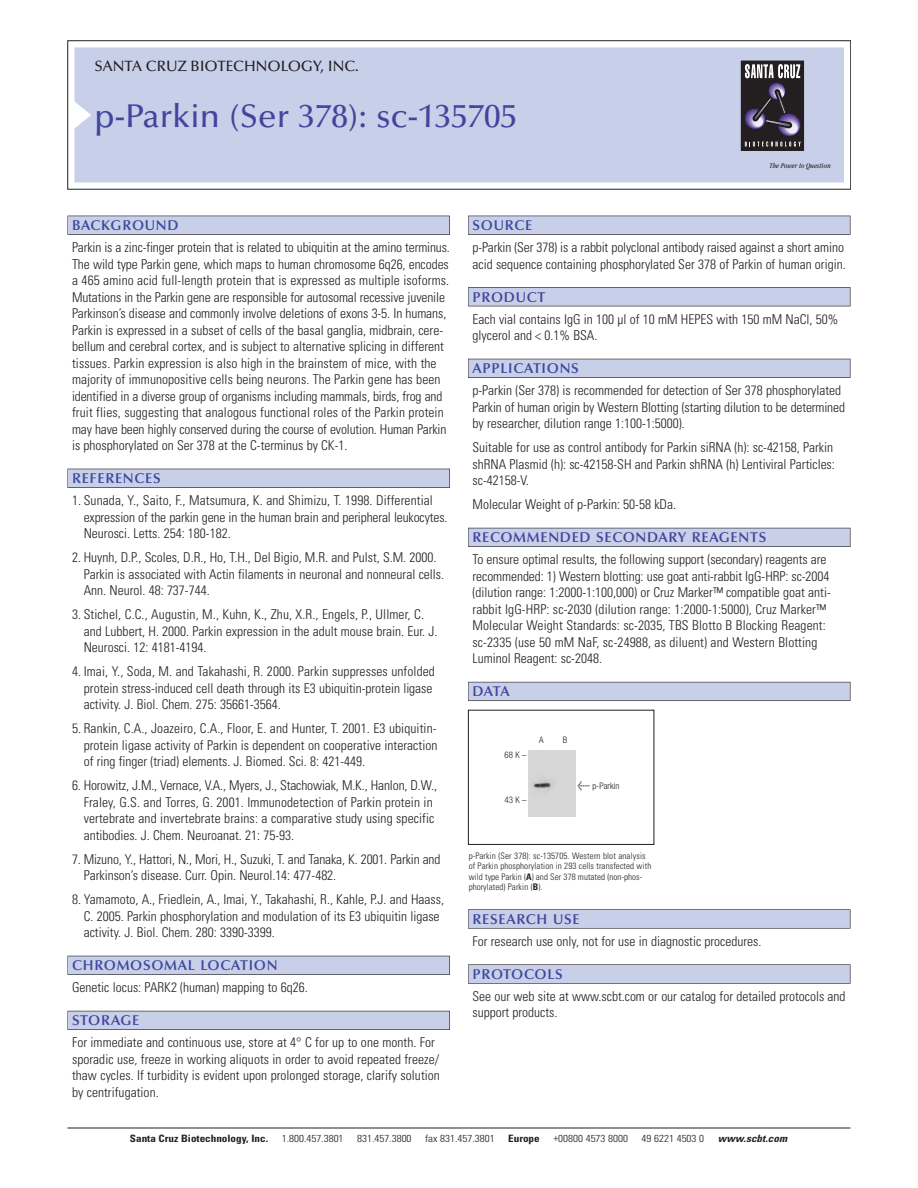
<style>
.page{position:relative;width:918px;height:1188px;background:#fff}
.page>*{position:absolute;margin:0;border:0;box-sizing:border-box;transform-origin:0 0}
.t1{font:500 33px "Optima";color:#41459c}
.t2{font:500 15px "Optima";color:#231f20}
.t3{font:600 14.25px "Optima";letter-spacing:.05em;color:#41459c}
.t4{font:300 condensed 13.5px/16.5px "Univers";color:#231f20}
.t5{font:300 condensed 10.2px "Univers";color:#231f20;scale:1.1 1}
.t6{font:700 condensed 10.2px "Univers";color:#231f20;scale:1.1 1}
.t7{font:italic 700 condensed 10.2px "Univers";color:#231f20;scale:1.1 1}
.t8{font:300 condensed 9px/10.5px "Univers";letter-spacing:.01em;color:#231f20}
.t9{font:300 condensed 9px "Helvetica Neue";color:#231f20}
.t10{font:italic condensed 7.5px "Garamond";color:#231f20}
.s1{font-family:"Meta Plus";font-weight:400;font-stretch:normal;font-size:10.5px}
.s2{font-weight:700}
</style>
<div class="page">
<div style="left:74px;top:47px;width:770px;height:135px;background:#c7cfe9"></div>
<div style="left:741px;top:61px;width:62px;height:89px;background:#231f20"></div>
<div style="left:741px;top:61px;width:63px;height:90px;border:1px solid #231f20"></div>
<svg style="left:741px;top:64px;width:64px;height:83px"></svg>
<div style="left:68px;top:216px;width:382px;height:19px;background:#64636a"></div>
<div style="left:68px;top:216px;width:381px;height:18px;background:#c7cfe9"></div>
<div style="left:68px;top:469px;width:382px;height:19px;background:#62626a"></div>
<div style="left:68px;top:469px;width:381px;height:18px;background:#c7cfe9"></div>
<div style="left:68px;top:956px;width:382px;height:19px;background:#63636c"></div>
<div style="left:68px;top:956px;width:381px;height:18px;background:#c7cfe9"></div>
<div style="left:68px;top:1011px;width:382px;height:19px;background:#63646e"></div>
<div style="left:68px;top:1011px;width:381px;height:18px;background:#c7cfe9"></div>
<div style="left:468px;top:216px;width:382px;height:19px;background:#64636a"></div>
<div style="left:468px;top:216px;width:382px;height:18px;background:#c7cfe9"></div>
<div style="left:468px;top:287px;width:382px;height:19px;background:#64636a"></div>
<div style="left:468px;top:288px;width:382px;height:18px;background:#c7cfe9"></div>
<div style="left:468px;top:359px;width:382px;height:19px;background:#63636c"></div>
<div style="left:468px;top:359px;width:382px;height:18px;background:#c7cfe9"></div>
<div style="left:468px;top:528px;width:382px;height:19px;background:#63646e"></div>
<div style="left:468px;top:528px;width:382px;height:18px;background:#c7cfe9"></div>
<div style="left:468px;top:682px;width:382px;height:19px;background:#696a75"></div>
<div style="left:468px;top:682px;width:382px;height:18px;background:#c7cfe9"></div>
<div style="left:468px;top:909px;width:382px;height:20px;background:#7a7879"></div>
<div style="left:468px;top:910px;width:382px;height:18px;background:#c7cfe9"></div>
<div style="left:468px;top:964px;width:382px;height:20px;background:#7b7879"></div>
<div style="left:468px;top:965px;width:382px;height:18px;background:#c7cfe9"></div>
<hr style="left:68px;top:1128px;width:782px;height:1px;background:#231f20">
<div style="left:468px;top:710px;width:186px;height:135px;border:1px solid #231f20"></div>
<div style="left:529px;top:751px;width:46px;height:66px;background:#d7d7d7"></div>
<p class="t2" style="left:94px;top:60px;width:266px">SANTA CRUZ BIOTECHNOLOGY, INC.</p>
<h1 class="t1" style="left:94px;top:102px;width:424px">p-Parkin (Ser 378): sc-135705</h1>
<p class="t10" style="left:769px;top:163px;width:63px">The Power to Question</p>
<p class="t3" style="left:72px;top:219px;width:108px">BACKGROUND</p>
<p class="t4" style="left:72px;top:240px;width:379px">Parkin is a zinc-finger protein that is related to ubiquitin at the amino terminus.<br>The wild type Parkin gene, which maps to human chromosome 6q26, encodes a 465 amino acid full-length protein that is expressed as multiple isoforms.<br>Mutations in the Parkin gene are responsible for autosomal recessive juvenile Parkinson’s disease and commonly involve deletions of exons 3-5. In humans, Parkin is expressed in a subset of cells of the basal ganglia, midbrain, cere&shy;bellum and cerebral cortex, and is subject to alternative splicing in different tissues. Parkin expression is also high in the brainstem of mice, with the majority of immunopositive cells being neurons. The Parkin gene has been identified in a diverse group of organisms including mammals, birds, frog and fruit flies, suggesting that analogous functional roles of the Parkin protein may have been highly conserved during the course of evolution. Human Parkin is phosphorylated on Ser 378 at the C-terminus by CK-1.</p>
<p class="t3" style="left:72px;top:472px;width:90px">REFERENCES</p>
<p class="t4" style="left:84px;top:493px;width:365px;text-indent:-12px">1. Sunada, Y., Saito, F., Matsumura, K. and Shimizu, T. 1998. Differential expression of the parkin gene in the human brain and peripheral leukocytes.<br>Neurosci. Letts. 254: 180-182.</p>
<p class="t4" style="left:84px;top:550px;width:362px;text-indent:-12px">2. Huynh, D.P., Scoles, D.R., Ho, T.H., Del Bigio, M.R. and Pulst, S.M. 2000.<br>Parkin is associated with Actin filaments in neuronal and nonneural cells.<br>Ann. Neurol. 48: 737-744.</p>
<p class="t4" style="left:84px;top:607px;width:355px;text-indent:-12px">3. Stichel, C.C., Augustin, M., Kuhn, K., Zhu, X.R., Engels, P., Ullmer, C. and Lubbert, H. 2000. Parkin expression in the adult mouse brain. Eur. J.<br>Neurosci. 12: 4181-4194.</p>
<p class="t4" style="left:84px;top:664px;width:353px;text-indent:-12px">4. Imai, Y., Soda, M. and Takahashi, R. 2000. Parkin suppresses unfolded protein stress-induced cell death through its E3 ubiquitin-protein ligase activity. J. Biol. Chem. 275: 35661-3564.</p>
<p class="t4" style="left:84px;top:721px;width:355px;text-align:justify;text-indent:-12px">5. Rankin, C.A., Joazeiro, C.A., Floor, E. and Hunter, T. 2001. E3 ubiquitin&shy;protein ligase activity of Parkin is dependent on cooperative interaction of ring finger (triad) elements. J. Biomed. Sci. 8: 421-449.</p>
<p class="t4" style="left:84px;top:778px;width:355px;text-indent:-12px">6. Horowitz, J.M., Vernace, V.A., Myers, J., Stachowiak, M.K., Hanlon, D.W., Fraley, G.S. and Torres, G. 2001. Immunodetection of Parkin protein in vertebrate and invertebrate brains: a comparative study using specific antibodies. J. Chem. Neuroanat. 21: 75-93.</p>
<p class="t4" style="left:84px;top:852px;width:358px;text-indent:-12px">7. Mizuno, Y., Hattori, N., Mori, H., Suzuki, T. and Tanaka, K. 2001. Parkin and<br>Parkinson’s disease. Curr. Opin. Neurol.14: 477-482.</p>
<p class="t4" style="left:84px;top:892px;width:362px;text-indent:-12px">8. Yamamoto, A., Friedlein, A., Imai, Y., Takahashi, R., Kahle, P.J. and Haass,<br>C. 2005. Parkin phosphorylation and modulation of its E3 ubiquitin ligase activity. J. Biol. Chem. 280: 3390-3399.</p>
<p class="t3" style="left:72px;top:959px;width:207px">CHROMOSOMAL LOCATION</p>
<p class="t4" style="left:72px;top:981px;width:237px">Genetic locus: PARK2 (human) mapping to 6q26.</p>
<p class="t3" style="left:72px;top:1014px;width:69px">STORAGE</p>
<p class="t4" style="left:72px;top:1036px;width:369px">For immediate and continuous use, store at 4° C for up to one month. For sporadic use, freeze in working aliquots in order to avoid repeated freeze/ thaw cycles. If turbidity is evident upon prolonged storage, clarify solution by centrifugation.</p>
<p class="t3" style="left:473px;top:219px;width:61px">SOURCE</p>
<p class="t4" style="left:473px;top:240px;width:375px">p-Parkin (Ser 378) is a rabbit polyclonal antibody raised against a short amino acid sequence containing phosphorylated Ser 378 of Parkin of human origin.</p>
<p class="t3" style="left:473px;top:291px;width:74px">PRODUCT</p>
<p class="t4" style="left:473px;top:312px;width:367px">Each vial contains IgG in 100 µl of 10 mM HEPES with 150 mM NaCl, 50% glycerol and &lt; 0.1% BSA.</p>
<p class="t3" style="left:473px;top:362px;width:108px">APPLICATIONS</p>
<p class="t4" style="left:473px;top:384px;width:374px">p-Parkin (Ser 378) is recommended for detection of Ser 378 phosphorylated<br>Parkin of human origin by Western Blotting (starting dilution to be determined by researcher, dilution range 1:100-1:5000).</p>
<p class="t4" style="left:473px;top:441px;width:364px">Suitable for use as control antibody for Parkin siRNA (h): sc-42158, Parkin shRNA Plasmid (h): sc-42158-SH and Parkin shRNA (h) Lentiviral Particles: sc-42158-V.</p>
<p class="t4" style="left:473px;top:498px;width:205px">Molecular Weight of p-Parkin: 50-58 kDa.</p>
<p class="t3" style="left:473px;top:531px;width:295px">RECOMMENDED SECONDARY REAGENTS</p>
<p class="t4" style="left:473px;top:553px;width:360px">To ensure optimal results, the following support (secondary) reagents are recommended: 1) Western blotting: use goat anti-rabbit IgG-HRP: sc-2004 (dilution range: 1:2000-1:100,000) or Cruz Marker™ compatible goat anti&shy;rabbit IgG-HRP: sc-2030 (dilution range: 1:2000-1:5000), Cruz Marker™ Molecular Weight Standards: sc-2035, TBS Blotto B Blocking Reagent: sc-2335 (use 50 mM NaF, sc-24988, as diluent) and Western Blotting Luminol Reagent: sc-2048.</p>
<p class="t3" style="left:473px;top:685px;width:39px">DATA</p>
<p class="t9" style="left:504px;top:751px;width:24px">68 K –</p>
<p class="t9" style="left:504px;top:796px;width:24px">43 K –</p>
<p class="t9" style="left:539px;top:737px;width:6px">A</p>
<p class="t9" style="left:563px;top:737px;width:6px">B</p>
<p class="t9" style="left:578px;top:783px;width:43px"><span class="s1">&lt;</span> p-Parkin</p>
<p class="t8" style="left:469px;top:851px;width:184px">p-Parkin (Ser 378): sc-135705. Western blot analysis of Parkin phosphorylation in 293 cells transfected with wild type Parkin (<span class="s2">A</span>) and Ser 378 mutated (non-phos&shy;phorylated) Parkin (<span class="s2">B</span>).</p>
<p class="t3" style="left:473px;top:913px;width:109px">RESEARCH USE</p>
<p class="t4" style="left:473px;top:934px;width:290px">For research use only, not for use in diagnostic procedures.</p>
<p class="t3" style="left:473px;top:968px;width:92px">PROTOCOLS</p>
<p class="t4" style="left:473px;top:989px;width:375px">See our web site at www.scbt.com or our catalog for detailed protocols and support products.</p>
<p class="t6" style="left:130px;top:1135px;width:127px">Santa Cruz Biotechnology, Inc.</p>
<p class="t5" style="left:282px;top:1135px;width:58px">1.800.457.3801</p>
<p class="t5" style="left:357px;top:1135px;width:51px">831.457.3800</p>
<p class="t5" style="left:425px;top:1135px;width:65px">fax 831.457.3801</p>
<p class="t6" style="left:508px;top:1135px;width:30px">Europe</p>
<p class="t5" style="left:553px;top:1135px;width:69px">+00800 4573 8000</p>
<p class="t5" style="left:642px;top:1135px;width:58px">49 6221 4503 0</p>
<p class="t7" style="left:718px;top:1135px;width:67px">www.scbt.com</p>
</div>
